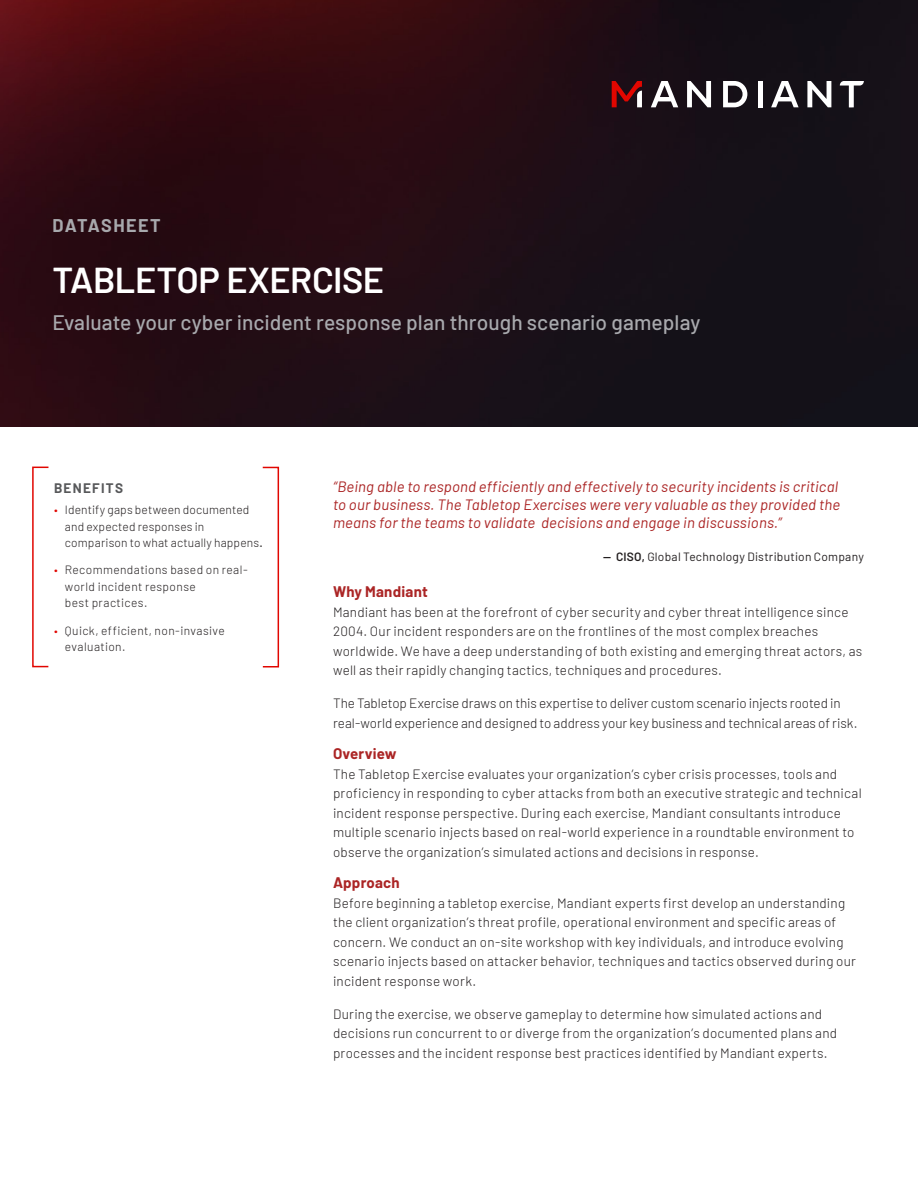
<style>
.page{position:relative;width:918px;height:1188px;background:#fff}
.page>*{position:absolute;margin:0;border:0;box-sizing:border-box;transform-origin:0 0}
.Main_Document_Headli{font:600 36px "Barlow";letter-spacing:-.015em;color:#fff}
.Subhead_Main_Sent_Ca{font:500 21px "Barlow";letter-spacing:.005em;color:#a8a9ad}
.Document_Type_ALL_CA{font:700 18px "Barlow";letter-spacing:.075em;color:#a8a9ad}
.Pull_Quote_REGULAR_I{font:italic 15px/18px "Barlow";letter-spacing:.01em;color:#ab2525}
.L1_Subhead-10_12_Sen{font:700 15px "Barlow";letter-spacing:.015em;color:#ab2525}
.Body_Text_Light_9_13{font:300 13.5px/19.5px "Barlow";letter-spacing:.015em;color:#231f20}
.Body_Text_Light_9_13-2{font:300 13.5px/19.5px "Barlow";letter-spacing:-.005em;color:#231f20}
.HIGHLIGHTS_Head_ALL{font:700 13.5px "Barlow";letter-spacing:.095em;color:#57585a}
.t1{font:300 12px/16.5px "Barlow";letter-spacing:.02em;color:#231f20}
.Pull_Quote_REGULAR_I-2{font:12px "Barlow";letter-spacing:.02em;color:#231f20}
.s1{color:#e10600}
.s2{font-weight:600}
</style>
<div class="page">
<img style="left:0;top:0;width:918px;height:427px">
<svg style="left:651px;top:81px;width:27px;height:26px"></svg>
<svg style="left:687px;top:81px;width:24px;height:26px"></svg>
<svg style="left:723px;top:81px;width:24px;height:26px"></svg>
<hr style="left:758px;top:81px;width:4px;height:26px;background:#fff">
<svg style="left:771px;top:81px;width:28px;height:26px"></svg>
<svg style="left:807px;top:81px;width:24px;height:26px"></svg>
<svg style="left:840px;top:81px;width:24px;height:27px"></svg>
<svg style="left:612px;top:81px;width:30px;height:26px"></svg>
<div style="left:262px;top:467px;width:17px;height:201px;border:2px solid #e10600"></div>
<div style="left:32px;top:467px;width:17px;height:200px;border:2px solid #e10600"></div>
<p class="Document_Type_ALL_CA" style="left:52px;top:213px;width:110px">DATASHEET</p>
<p class="Main_Document_Headli" style="left:52px;top:254px;width:333px">TABLETOP EXERCISE</p>
<p class="Subhead_Main_Sent_Ca" style="left:52px;top:308px;width:649px">Evaluate your cyber incident response plan through scenario gameplay</p>
<p class="HIGHLIGHTS_Head_ALL" style="left:54px;top:478px;width:71px">BENEFITS</p>
<p class="t1" style="left:65px;top:501px;width:199px;text-indent:-11px"><span class="s1">•</span> Identify gaps between documented and expected responses in comparison to what actually happens.</p>
<p class="t1" style="left:65px;top:561px;width:184px;text-indent:-11px"><span class="s1">•</span> Recommendations based on real&shy;world incident response<br>best practices.</p>
<p class="t1" style="left:65px;top:621px;width:161px;text-indent:-11px"><span class="s1">•</span> Quick, efficient, non-invasive evaluation.</p>
<p class="Pull_Quote_REGULAR_I" style="left:333px;top:476px;width:509px">“Being able to respond efficiently and effectively to security incidents is critical to our business. The Tabletop Exercises were very valuable as they provided the means for the teams to validate decisions and engage in discussions.”</p>
<p class="Pull_Quote_REGULAR_I-2" style="left:603px;top:548px;width:262px"><span class="s2">— CISO,</span> Global Technology Distribution Company</p>
<p class="L1_Subhead-10_12_Sen" style="left:333px;top:581px;width:96px">Why Mandiant</p>
<p class="Body_Text_Light_9_13" style="left:333px;top:601px;width:531px">Mandiant has been at the forefront of cyber security and cyber threat intelligence since 2004. Our incident responders are on the frontlines of the most complex breaches worldwide. We have a deep understanding of both existing and emerging threat actors, as well as their rapidly changing tactics, techniques and procedures.</p>
<p class="Body_Text_Light_9_13-2" style="left:333px;top:693px;width:526px">The Tabletop Exercise draws on this expertise to deliver custom scenario injects rooted in real-world experience and designed to address your key business and technical areas of risk.</p>
<p class="L1_Subhead-10_12_Sen" style="left:333px;top:743px;width:65px">Overview</p>
<p class="Body_Text_Light_9_13" style="left:333px;top:763px;width:530px">The Tabletop Exercise evaluates your organization’s cyber crisis processes, tools and proficiency in responding to cyber attacks from both an executive strategic and technical incident response perspective. During each exercise, Mandiant consultants introduce multiple scenario injects based on real-world experience in a roundtable environment to observe the organization’s simulated actions and decisions in response.</p>
<p class="L1_Subhead-10_12_Sen" style="left:333px;top:872px;width:68px">Approach</p>
<p class="Body_Text_Light_9_13" style="left:333px;top:892px;width:525px">Before beginning a tabletop exercise, Mandiant experts first develop an understanding the client organization’s threat profile, operational environment and specific areas of concern. We conduct an on-site workshop with key individuals, and introduce evolving scenario injects based on attacker behavior, techniques and tactics observed during our incident response work.</p>
<p class="Body_Text_Light_9_13" style="left:333px;top:1003px;width:506px">During the exercise, we observe gameplay to determine how simulated actions and decisions run concurrent to or diverge from the organization’s documented plans and processes and the incident response best practices identified by Mandiant experts.</p>
</div>
